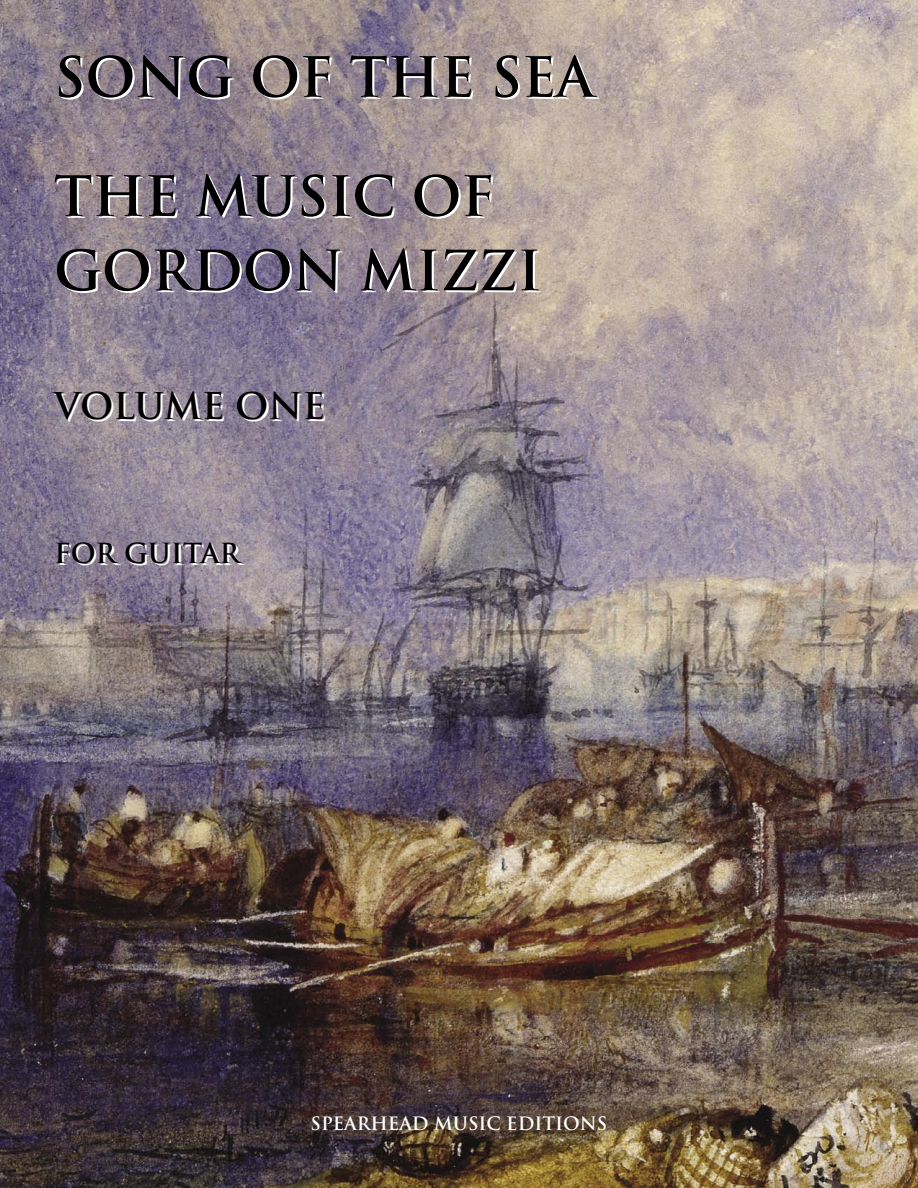
<style>
.page{position:relative;width:918px;height:1188px;background:#fff}
.page>*{position:absolute;margin:0;border:0;box-sizing:border-box;transform-origin:0 0}
.t1{font:700 54px "Trajan";color:#000}
.t2{font:700 36px "Trajan";letter-spacing:-.005em;color:#000}
.t3{font:700 27px "Trajan";color:#000}
.t4{font:700 18px "Trajan";color:#fff}
</style>
<div class="page">
<img style="left:0;top:0;width:918px;height:1188px">
<p class="t1" style="left:54px;top:43px;width:541px">SONG OF THE SEA</p>
<p class="t1" style="left:54px;top:163px;width:442px">THE MUSIC OF</p>
<p class="t1" style="left:54px;top:237px;width:489px">GORDON MIZZI</p>
<p class="t2" style="left:54px;top:384px;width:273px">VOLUME ONE</p>
<p class="t3" style="left:54px;top:537px;width:188px">FOR GUITAR</p>
<p class="t4" style="left:311px;top:1113px;width:298px">SPEARHEAD MUSIC EDITIONS</p>
</div>
